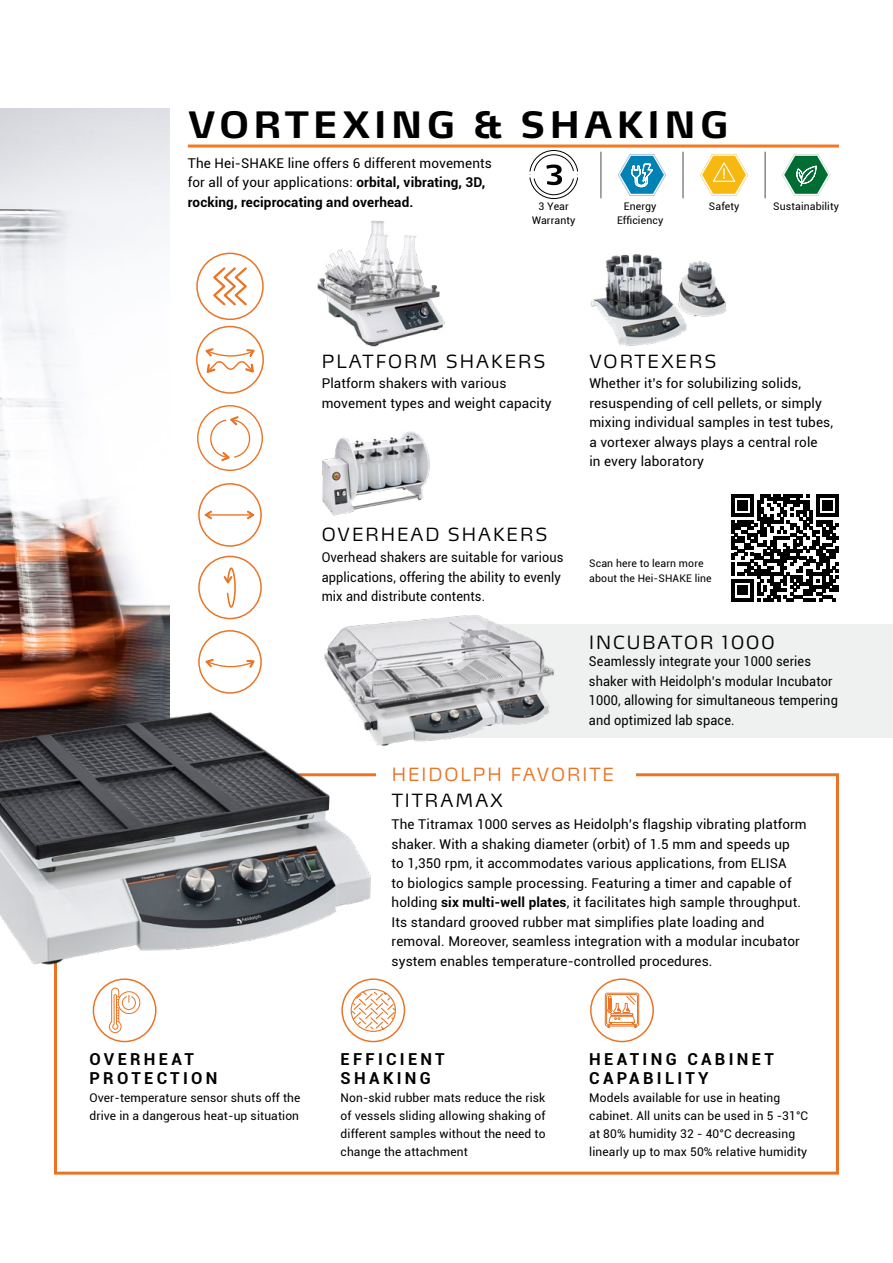
<style>
.page{position:relative;width:893px;height:1263px;background:#fff}
.page>*{position:absolute;margin:0;border:0;box-sizing:border-box;transform-origin:0 0}
.t1{font:700 36px "Max OT";letter-spacing:.11em;color:#000}
.t2{font:300 18px "Max OT";letter-spacing:.11em;color:#000}
.t3{font:300 18px "Max OT";letter-spacing:.11em;color:#ea7424}
.t4{font:700 16.5px/19.5px "Roboto";letter-spacing:.2em;color:#000}
.t5{font:13.5px/19.5px "Roboto";letter-spacing:.01em;color:#000}
.t6{font:13.5px/19.5px "Roboto";letter-spacing:.01em;color:#000;scale:.94 1}
.t7{font:12px/18px "Roboto";letter-spacing:.01em;color:#000}
.t8{font:10.5px/13.5px "Roboto";letter-spacing:.01em;color:#000;text-align:center}
.s1{font-weight:700}
</style>
<div class="page">
<svg style="left:731px;top:494px;width:108px;height:108px"></svg>
<div style="left:396px;top:624px;width:497px;height:113px;background:#eff0f0"></div>
<div style="left:54px;top:773px;width:785px;height:401px;border:3px solid #ea7424"></div>
<div style="left:376px;top:762px;width:260px;height:28px;background:#fff"></div>
<img style="left:687px;top:261px;width:40px;height:56px">
<img style="left:0;top:108px;width:170px;height:596px">
<img style="left:591px;top:254px;width:96px;height:92px">
<img style="left:322px;top:431px;width:107px;height:85px">
<hr style="left:188px;top:145px;width:651px;height:3px;background:#f47920">
<div style="left:196px;top:253px;width:68px;height:67px;border:2px solid #ea7424;border-radius:50%"></div>
<svg style="left:213px;top:267px;width:34px;height:39px"></svg>
<div style="left:196px;top:326px;width:68px;height:68px;border:2px solid #ea7424;border-radius:50%"></div>
<div style="left:197px;top:405px;width:66px;height:66px;border:1px solid #ea7424;border-radius:50%"></div>
<svg style="left:209px;top:416px;width:42px;height:46px"></svg>
<div style="left:198px;top:483px;width:64px;height:64px;border:2px solid #ea7424;border-radius:50%"></div>
<hr style="left:208px;top:514px;width:43px;height:2px;background:#ea7424">
<svg style="left:204px;top:510px;width:9px;height:10px"></svg>
<svg style="left:246px;top:510px;width:9px;height:10px"></svg>
<div style="left:198px;top:556px;width:64px;height:63px;border:2px solid #ea7424;border-radius:50%"></div>
<svg style="left:223px;top:567px;width:13px;height:41px"></svg>
<div style="left:198px;top:630px;width:64px;height:64px;border:2px solid #ea7424;border-radius:50%"></div>
<img style="left:0;top:704px;width:376px;height:267px">
<div style="left:341px;top:978px;width:64px;height:64px;border:2px solid #ea7424;border-radius:50%"></div>
<div style="left:93px;top:978px;width:64px;height:64px;border:2px solid #ea7424;border-radius:50%"></div>
<svg style="left:350px;top:988px;width:46px;height:44px"></svg>
<svg style="left:109px;top:987px;width:32px;height:46px"></svg>
<div style="left:590px;top:978px;width:64px;height:64px;border:2px solid #ea7424;border-radius:50%"></div>
<svg style="left:605px;top:993px;width:34px;height:35px"></svg>
<img style="left:322px;top:615px;width:233px;height:133px">
<svg style="left:530px;top:150px;width:48px;height:49px"></svg>
<svg style="left:205px;top:658px;width:50px;height:10px"></svg>
<svg style="left:205px;top:348px;width:50px;height:44px"></svg>
<img style="left:317px;top:220px;width:128px;height:127px">
<svg style="left:782px;top:144px;width:49px;height:52px"></svg>
<svg style="left:700px;top:154px;width:48px;height:42px"></svg>
<svg style="left:618px;top:154px;width:48px;height:42px"></svg>
<hr style="left:683px;top:152px;width:1px;height:46px;background:#4a4a4d">
<hr style="left:765px;top:152px;width:1px;height:46px;background:#4a4a4d">
<hr style="left:601px;top:152px;width:1px;height:46px;background:#4a4a4d">
<h1 class="t1" style="left:188px;top:102px;width:542px">VORTEXING &amp; SHAKING</h1>
<p class="t5" style="left:188px;top:153px;width:306px">The Hei-SHAKE line offers 6 different movements for all of your applications: <span class="s1">orbital, vibrating, 3D, rocking, reciprocating and overhead.</span></p>
<p class="t8" style="left:532px;top:199px;width:45px">3 Year<br>Warranty</p>
<p class="t8" style="left:617px;top:199px;width:48px">Energy<br>Efficiency</p>
<p class="t8" style="left:709px;top:199px;width:32px">Safety</p>
<p class="t8" style="left:773px;top:199px;width:67px">Sustainability</p>
<h2 class="t2" style="left:322px;top:349px;width:225px">PLATFORM SHAKERS</h2>
<h2 class="t2" style="left:589px;top:350px;width:129px">VORTEXERS</h2>
<p class="t5" style="left:322px;top:373px;width:231px">Platform shakers with various movement types and weight capacity</p>
<p class="t5" style="left:589px;top:373px;width:245px">Whether it’s for solubilizing solids, resuspending of cell pellets, or simply mixing individual samples in test tubes, a vortexer always plays a central role<br>in every laboratory</p>
<h2 class="t2" style="left:322px;top:523px;width:227px">OVERHEAD SHAKERS</h2>
<p class="t6" style="left:322px;top:547px;width:259px">Overhead shakers are suitable for various applications, offering the ability to evenly mix and distribute contents.</p>
<p class="t8" style="left:589px;top:555px;width:124px;line-height:15px;text-align:left">Scan here to learn more about the Hei-SHAKE line</p>
<h2 class="t2" style="left:589px;top:631px;width:187px">INCUBATOR 1000</h2>
<p class="t6" style="left:589px;top:651px;width:266px">Seamlessly integrate your 1000 series shaker with Heidolph’s modular Incubator 1000, allowing for simultaneous tempering and optimized lab space.</p>
<h2 class="t3" style="left:392px;top:763px;width:224px">HEIDOLPH FAVORITE</h2>
<h2 class="t2" style="left:392px;top:788px;width:112px">TITRAMAX</h2>
<p class="t4" style="left:89px;top:1049px;width:130px">OVERHEAT<br>PROTECTION</p>
<p class="t7" style="left:89px;top:1088px;width:212px">Over-temperature sensor shuts off the drive in a dangerous heat-up situation</p>
<p class="t5" style="left:392px;top:814px;width:417px">The Titramax 1000 serves as Heidolph’s flagship vibrating platform shaker. With a shaking diameter (orbit) of 1.5 mm and speeds up<br>to 1,350 rpm, it accommodates various applications, from ELISA<br>to biologics sample processing. Featuring a timer and capable of holding <span class="s1">six multi-well plates</span>, it facilitates high sample throughput.<br>Its standard grooved rubber mat simplifies plate loading and removal. Moreover, seamless integration with a modular incubator system enables temperature-controlled procedures.</p>
<p class="t4" style="left:341px;top:1049px;width:106px">EFFICIENT<br>SHAKING</p>
<p class="t7" style="left:341px;top:1088px;width:206px;text-align:justify">Non-skid rubber mats reduce the risk of vessels sliding allowing shaking of different samples without the need to change the attachment</p>
<p class="t4" style="left:589px;top:1049px;width:186px">HEATING CABINET<br>CAPABILITY</p>
<p class="t7" style="left:589px;top:1088px;width:220px">Models available for use in heating cabinet. All units can be used in 5 -31°C at 80% humidity 32 - 40°C decreasing linearly up to max 50% relative humidity</p>
</div>
